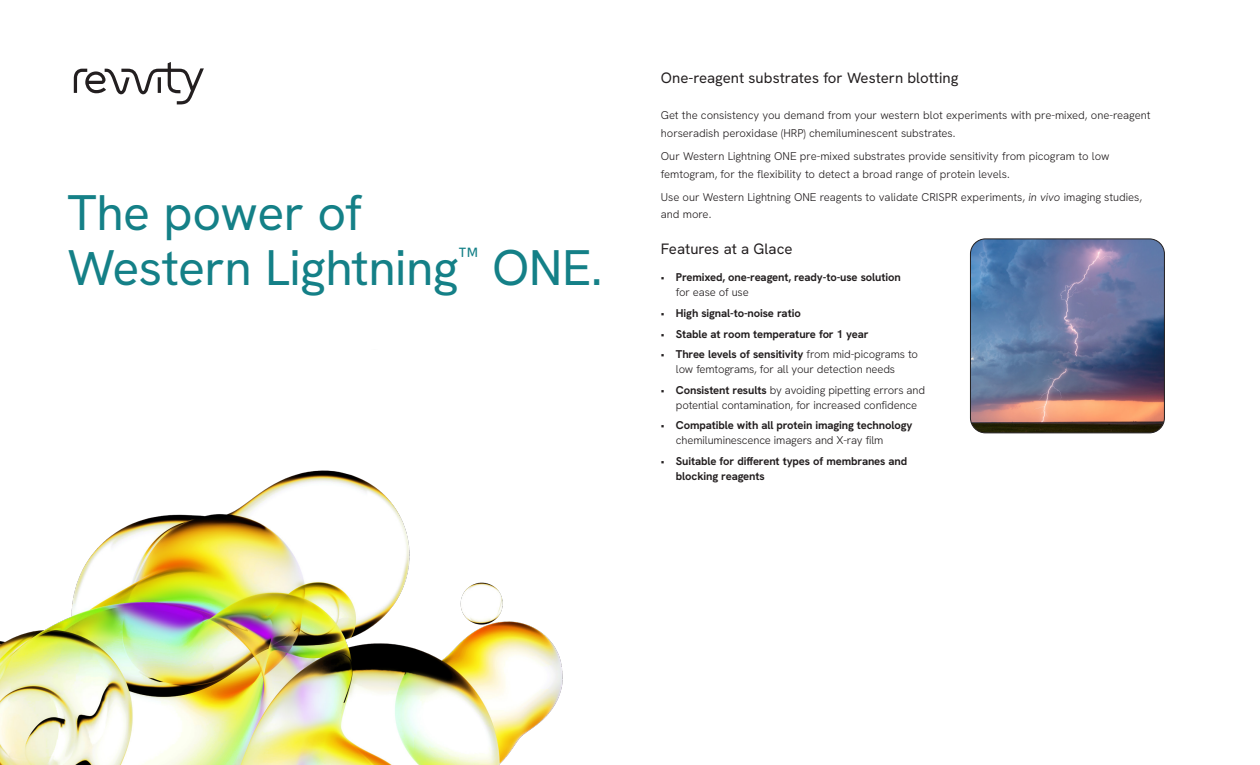
<style>
.page{position:relative;width:1260px;height:765px;background:#fff}
.page>*{position:absolute;margin:0;border:0;box-sizing:border-box;transform-origin:0 0}
.Intro_Head{font:50px/55px "Hanken Grotesk";letter-spacing:-.01em;color:#148087}
.Sub_Head{font:15px "Hanken Grotesk";color:#231f20}
.Body_Copy{font:300 11.25px/17.5px "Hanken Grotesk";letter-spacing:-.005em;color:#231f20}
.t1{font:700 11.25px/15px "Hanken Grotesk";letter-spacing:-.01em;color:#231f20}
.s1{font-style:italic}
.s2{font-weight:300}
.s3{font-weight:700}
</style>
<div class="page">
<img style="left:0;top:470px;width:563px;height:295px">
<svg style="left:74px;top:62px;width:130px;height:42px"></svg>
<img style="left:970px;top:239px;width:194px;height:194px">
<div style="left:970px;top:239px;width:195px;height:194px;border:1px solid #231f20;border-radius:15px"></div>
<p class="Intro_Head" style="left:68px;top:184px;width:537px">The power of<br>Western Lightning<sup>™</sup> ONE.</p>
<p class="Sub_Head" style="left:661px;top:68px;width:299px">One-reagent substrates for Western blotting</p>
<p class="Body_Copy" style="left:661px;top:106px;width:491px">Get the consistency you demand from your western blot experiments with pre‑mixed, one-reagent horseradish peroxidase (HRP) chemiluminescent substrates.</p>
<p class="Body_Copy" style="left:661px;top:147px;width:450px">Our Western Lightning ONE pre-mixed substrates provide sensitivity from picogram to low femtogram, for the flexibility to detect a broad range of protein levels.</p>
<p class="Body_Copy" style="left:661px;top:188px;width:483px">Use our Western Lightning ONE reagents to validate CRISPR experiments, <span class="s1">in vivo</span> imaging studies, and more.</p>
<p class="Sub_Head" style="left:661px;top:239px;width:133px">Features at a Glace</p>
<p class="t1" style="left:676px;top:270px;width:226px;text-indent:-15px"><span class="s2">•</span> Premixed, one-reagent, ready-to-use solution <span class="s2">for ease of use</span></p>
<p class="t1" style="left:661px;top:305px;width:141px"><span class="s2">•</span> High signal-to-noise ratio</p>
<p class="t1" style="left:661px;top:326px;width:209px"><span class="s2">•</span> Stable at room temperature for 1 year</p>
<p class="Body_Copy" style="left:676px;top:346px;width:244px;line-height:15px;text-indent:-15px">• <span class="s3">Three levels of sensitivity</span> from mid-picograms to low femtograms, for all your detection needs</p>
<p class="Body_Copy" style="left:676px;top:382px;width:251px;line-height:15px;text-indent:-15px">• <span class="s3">Consistent results</span> by avoiding pipetting errors and potential contamination, for increased confidence</p>
<p class="t1" style="left:676px;top:418px;width:238px;text-indent:-15px"><span class="s2">•</span> Compatible with all protein imaging technology <span class="s2">chemiluminescence imagers and X-ray film</span></p>
<p class="t1" style="left:676px;top:453px;width:233px;text-indent:-15px"><span class="s2">•</span> Suitable for different types of membranes and blocking reagents</p>
</div>
